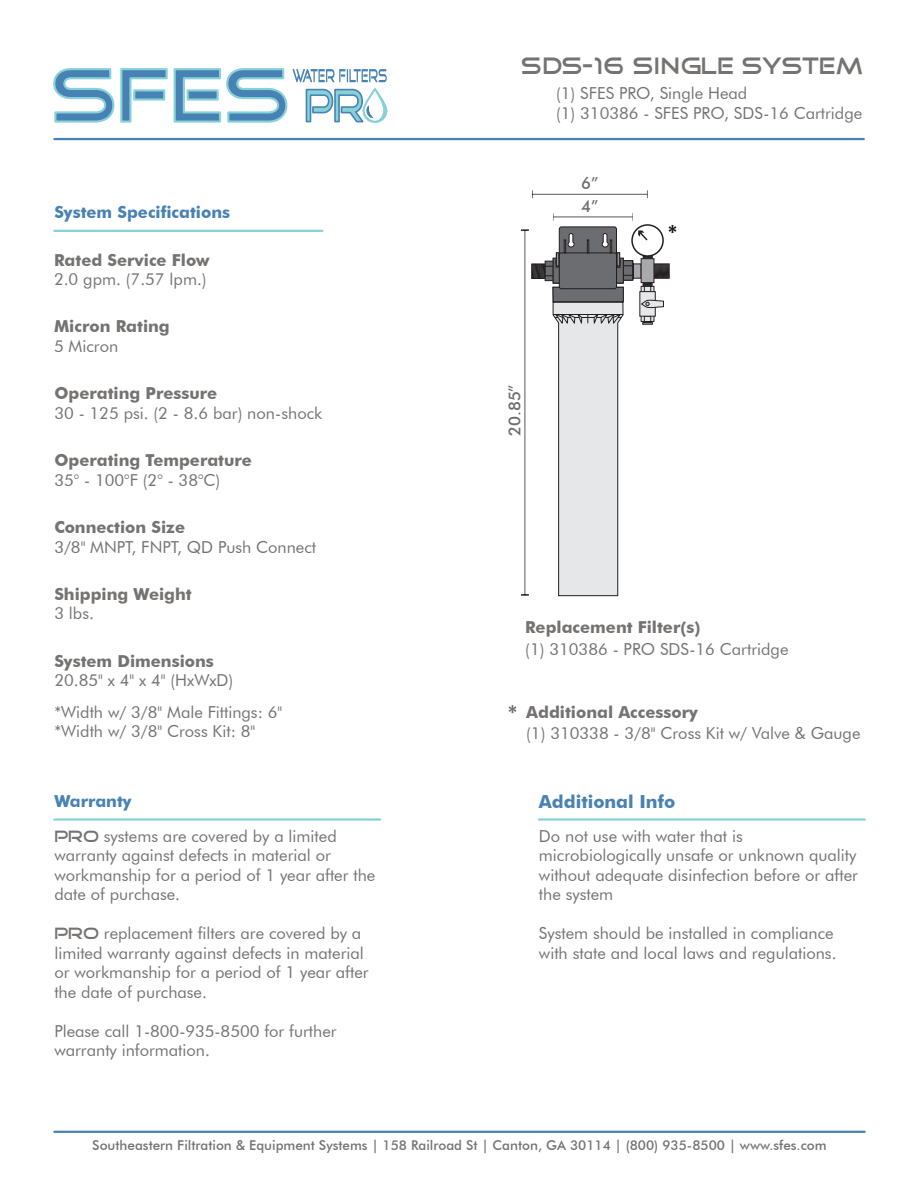
<style>
.page{position:relative;width:919px;height:1188px;background:#fff}
.page>*{position:absolute;margin:0;border:0;box-sizing:border-box;transform-origin:0 0}
.t1{font:24px "Good Times";color:#757372}
.t2{font:700 18px "Futura BT";color:#4882b4}
.t3{font:16.5px/19.5px "Futura BT";color:#757372}
.t4{font:700 16.5px "Futura BT";color:#757372}
.t5{font:700 16.5px "Futura BT";color:#4882b4}
.t6{font:500 16.5px "Futura BT";color:#6c6d70}
.t7{font:500 13.5px "Futura BT";color:#757372}
.s1{font-family:"Good Times"}
</style>
<div class="page">
<hr style="left:54px;top:818px;width:326px;height:3px;background:#87d2d6">
<hr style="left:539px;top:818px;width:325px;height:3px;background:#87d2d6">
<hr style="left:54px;top:1131px;width:810px;height:2px;background:#4882b4">
<hr style="left:54px;top:230px;width:268px;height:2px;background:#87d2d6">
<svg style="left:508px;top:705px;width:8px;height:8px"></svg>
<hr style="left:54px;top:138px;width:809px;height:2px;background:#4882b4">
<hr style="left:532px;top:194px;width:115px;height:1px;background:#231f20">
<svg style="left:521px;top:213px;width:155px;height:383px"></svg>
<svg style="left:53px;top:68px;width:334px;height:55px"></svg>
<h1 class="t1" style="left:521px;top:58px;width:343px">SDS-16 SINGLE SYSTEM</h1>
<p class="t3" style="left:556px;top:85px;width:308px">(1) SFES PRO, Single Head<br>(1) 310386 - SFES PRO, SDS-16 Cartridge</p>
<p class="t5" style="left:54px;top:206px;width:177px">System Specifications</p>
<p class="t4" style="left:54px;top:253px;width:157px">Rated Service Flow</p>
<p class="t3" style="left:54px;top:271px;width:154px">2.0 gpm. (7.57 lpm.)</p>
<p class="t4" style="left:54px;top:320px;width:117px">Micron Rating</p>
<p class="t3" style="left:54px;top:338px;width:66px">5 Micron</p>
<p class="t4" style="left:54px;top:387px;width:164px">Operating Pressure</p>
<p class="t3" style="left:54px;top:405px;width:269px">30 - 125 psi. (2 - 8.6 bar) non-shock</p>
<p class="t4" style="left:54px;top:454px;width:199px">Operating Temperature</p>
<p class="t3" style="left:54px;top:472px;width:167px">35° - 100°F (2° - 38°C)</p>
<p class="t4" style="left:54px;top:520px;width:132px">Connection Size</p>
<p class="t3" style="left:54px;top:538px;width:263px">3/8" MNPT, FNPT, QD Push Connect</p>
<p class="t4" style="left:54px;top:587px;width:139px">Shipping Weight</p>
<p class="t3" style="left:54px;top:605px;width:41px">3 lbs.</p>
<p class="t4" style="left:54px;top:654px;width:161px">System Dimensions</p>
<p class="t3" style="left:54px;top:666px;width:229px;line-height:31.5px">20.85" x 4" x 4" (HxWxD) *Width w/ 3/8" Male Fittings: 6"</p>
<p class="t3" style="left:54px;top:723px;width:202px">*Width w/ 3/8" Cross Kit: 8"</p>
<p class="t6" style="left:581px;top:177px;width:19px">6”</p>
<p class="t6" style="left:581px;top:199px;width:19px">4”</p>
<p class="t6" style="left:508px;top:436px;width:54px;rotate:-90deg">20.85”</p>
<p class="t4" style="left:525px;top:621px;width:176px">Replacement Filter(s)</p>
<p class="t3" style="left:525px;top:641px;width:265px">(1) 310386 - PRO SDS-16 Cartridge</p>
<p class="t4" style="left:526px;top:705px;width:173px">Additional Accessory</p>
<p class="t3" style="left:526px;top:725px;width:336px">(1) 310338 - 3/8" Cross Kit w/ Valve &amp; Gauge</p>
<p class="t5" style="left:54px;top:794px;width:79px">Warranty</p>
<p class="t2" style="left:539px;top:794px;width:138px">Additional Info</p>
<p class="t3" style="left:54px;top:828px;width:322px"><span class="s1">PRO</span> systems are covered by a limited warranty against defects in material or workmanship for a period of 1 year after the date of purchase.</p>
<p class="t3" style="left:54px;top:925px;width:316px"><span class="s1">PRO</span> replacement filters are covered by a limited warranty against defects in material or workmanship for a period of 1 year after the date of purchase.</p>
<p class="t3" style="left:54px;top:1023px;width:284px">Please call 1-800-935-8500 for further warranty information.</p>
<p class="t3" style="left:539px;top:828px;width:320px">Do not use with water that is microbiologically unsafe or unknown quality without adequate disinfection before or after the system</p>
<p class="t3" style="left:539px;top:925px;width:299px">System should be installed in compliance with state and local laws and regulations.</p>
<p class="t7" style="left:92px;top:1140px;width:735px">Southeastern Filtration &amp; Equipment Systems | 158 Railroad St | Canton, GA 30114 | (800) 935-8500 | www.sfes.com</p>
</div>
